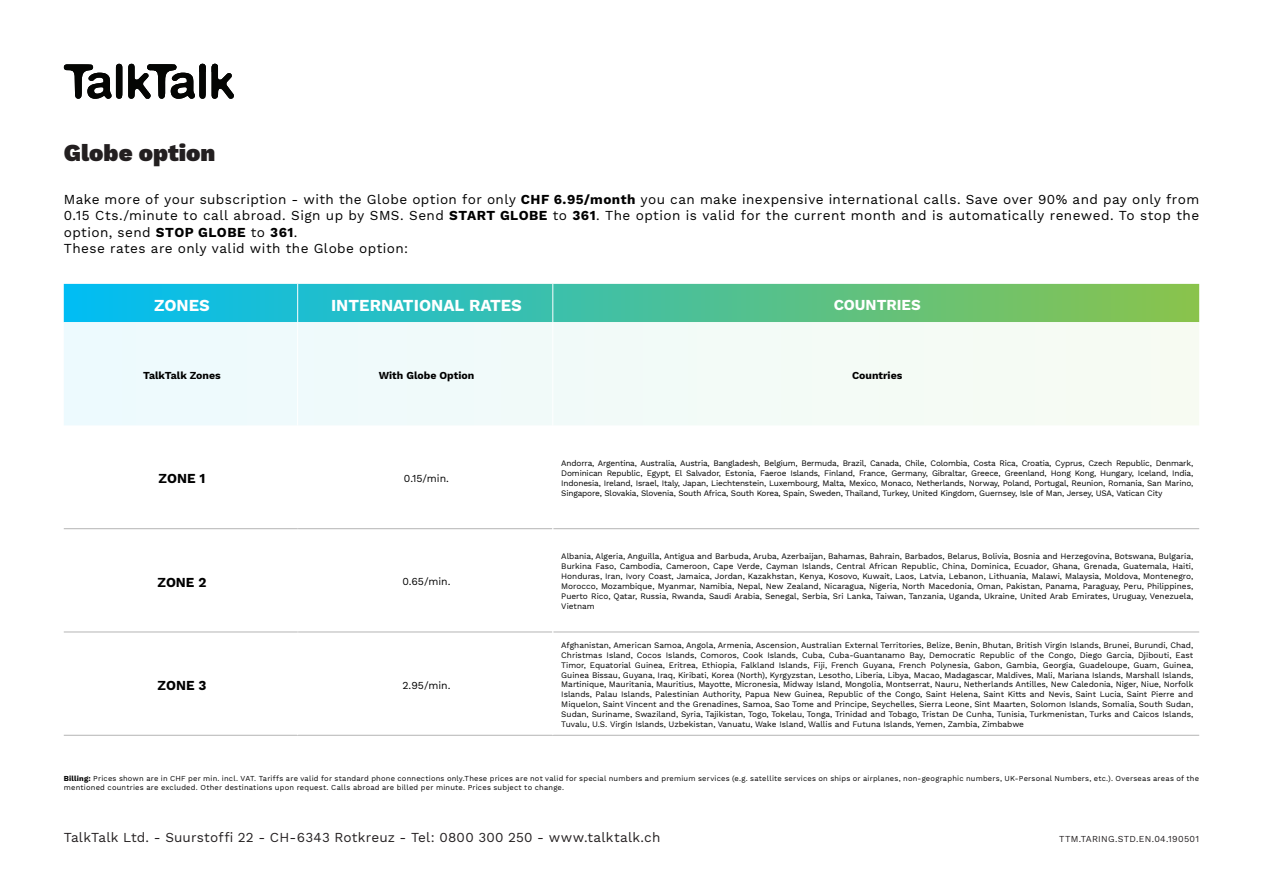
<style>
.page{position:relative;width:1263px;height:893px;background:#fff}
.page>*{position:absolute;margin:0;border:0;box-sizing:border-box;transform-origin:0 0}
.t1{font:900 24px "Work Sans";color:#231f20}
.t2{font:700 16.5px "Work Sans";color:#fff}
.t3{font:700 15px "Work Sans";color:#fff}
.t4{font:13.5px/16.5px "Work Sans";letter-spacing:.03em;color:#000;text-align:justify}
.t5{font:13.5px "Work Sans";letter-spacing:.015em;color:#231f20}
.t6{font:700 13.5px "Work Sans";color:#000}
.t7{font:700 10.5px "Work Sans";color:#000}
.t8{font:10.5px "Work Sans";color:#000}
.t9{font:9px "Work Sans";letter-spacing:.03em;color:#231f20}
.t10{font:8.25px/9.9px "Work Sans";color:#000;text-align:justify}
.t11{font:7.5px/9px "Work Sans";letter-spacing:.025em;color:#000}
.s1{font-weight:700}
</style>
<div class="page">
<svg style="left:150px;top:72px;width:84px;height:27px"></svg>
<svg style="left:64px;top:64px;width:86px;height:35px"></svg>
<svg style="left:146px;top:64px;width:72px;height:8px"></svg>
<svg style="left:64px;top:284px;width:1135px;height:38px;background:#45c09f"></svg>
<div style="left:64px;top:322px;width:1135px;height:103px;background:#f2faf8"></div>
<hr style="left:298px;top:528px;width:254px;height:1px;background:#b4b4b4">
<hr style="left:553px;top:528px;width:646px;height:1px;background:#b4b4b4">
<hr style="left:298px;top:632px;width:254px;height:1px;background:#b4b4b4">
<hr style="left:553px;top:632px;width:646px;height:1px;background:#b4b4b4">
<hr style="left:64px;top:735px;width:234px;height:1px;background:#b4b4b4">
<hr style="left:298px;top:735px;width:255px;height:1px;background:#b4b4b4">
<hr style="left:553px;top:735px;width:646px;height:1px;background:#b4b4b4">
<hr style="left:297px;top:322px;width:1px;height:103px;background:#fff">
<hr style="left:552px;top:322px;width:1px;height:103px;background:#fff">
<hr style="left:297px;top:284px;width:1px;height:38px;background:#fff">
<hr style="left:552px;top:284px;width:1px;height:38px;background:#fff">
<hr style="left:64px;top:528px;width:234px;height:1px;background:#b4b4b4">
<hr style="left:64px;top:632px;width:234px;height:1px;background:#b4b4b4">
<p class="t1" style="left:64px;top:139px;width:153px">Globe option</p>
<p class="t4" style="left:64px;top:192px;width:1137px">Make more of your subscription - with the Globe option for only <span class="s1">CHF 6.95/month</span> you can make inexpensive international calls. Save over 90% and pay only from 0.15 Cts./minute to call abroad. Sign up by SMS. Send <span class="s1">START GLOBE</span> to <span class="s1">361</span>. The option is valid for the current month and is automatically renewed. To stop the option, send <span class="s1">STOP GLOBE</span> to <span class="s1">361</span>.</p>
<p class="t4" style="left:64px;top:241px;width:346px">These rates are only valid with the Globe option:</p>
<p class="t2" style="left:154px;top:295px;width:57px">ZONES</p>
<p class="t2" style="left:331px;top:295px;width:192px">INTERNATIONAL RATES</p>
<p class="t3" style="left:834px;top:296px;width:89px">COUNTRIES</p>
<p class="t7" style="left:143px;top:369px;width:79px">TalkTalk Zones</p>
<p class="t7" style="left:379px;top:369px;width:97px">With Globe Option</p>
<p class="t7" style="left:852px;top:369px;width:52px">Countries</p>
<p class="t6" style="left:159px;top:471px;width:48px">ZONE 1</p>
<p class="t8" style="left:404px;top:472px;width:47px">0.15/min.</p>
<p class="t6" style="left:158px;top:574px;width:50px">ZONE 2</p>
<p class="t8" style="left:402px;top:575px;width:50px">0.65/min.</p>
<p class="t6" style="left:158px;top:677px;width:50px">ZONE 3</p>
<p class="t8" style="left:402px;top:679px;width:49px">2.95/min.</p>
<p class="t10" style="left:561px;top:459px;width:633px">Andorra, Argentina, Australia, Austria, Bangladesh, Belgium, Bermuda, Brazil, Canada, Chile, Colombia, Costa Rica, Croatia, Cyprus, Czech Republic, Denmark, Dominican Republic, Egypt, El Salvador, Estonia, Faeroe Islands, Finland, France, Germany, Gibraltar, Greece, Greenland, Hong Kong, Hungary, Iceland, India, Indonesia, Ireland, Israel, Italy, Japan, Liechtenstein, Luxembourg, Malta, Mexico, Monaco, Netherlands, Norway, Poland, Portugal, Reunion, Romania, San Marino, Singapore, Slovakia, Slovenia, South Africa, South Korea, Spain, Sweden, Thailand, Turkey, United Kingdom, Guernsey, Isle of Man, Jersey, USA, Vatican City</p>
<p class="t10" style="left:561px;top:552px;width:633px">Albania, Algeria, Anguilla, Antigua and Barbuda, Aruba, Azerbaijan, Bahamas, Bahrain, Barbados, Belarus, Bolivia, Bosnia and Herzegovina, Botswana, Bulgaria, Burkina Faso, Cambodia, Cameroon, Cape Verde, Cayman Islands, Central African Republic, China, Dominica, Ecuador, Ghana, Grenada, Guatemala, Haiti, Honduras, Iran, Ivory Coast, Jamaica, Jordan, Kazakhstan, Kenya, Kosovo, Kuwait, Laos, Latvia, Lebanon, Lithuania, Malawi, Malaysia, Moldova, Montenegro, Morocco, Mozambique, Myanmar, Namibia, Nepal, New Zealand, Nicaragua, Nigeria, North Macedonia, Oman, Pakistan, Panama, Paraguay, Peru, Philippines, Puerto Rico, Qatar, Russia, Rwanda, Saudi Arabia, Senegal, Serbia, Sri Lanka, Taiwan, Tanzania, Uganda, Ukraine, United Arab Emirates, Uruguay, Venezuela, Vietnam</p>
<p class="t10" style="left:561px;top:640px;width:633px">Afghanistan, American Samoa, Angola, Armenia, Ascension, Australian External Territories, Belize, Benin, Bhutan, British Virgin Islands, Brunei, Burundi, Chad, Christmas Island, Cocos Islands, Comoros, Cook Islands, Cuba, Cuba-Guantanamo Bay, Democratic Republic of the Congo, Diego Garcia, Djibouti, East Timor, Equatorial Guinea, Eritrea, Ethiopia, Falkland Islands, Fiji, French Guyana, French Polynesia, Gabon, Gambia, Georgia, Guadeloupe, Guam, Guinea, Guinea Bissau, Guyana, Iraq, Kiribati, Korea (North), Kyrgyzstan, Lesotho, Liberia, Libya, Macao, Madagascar, Maldives, Mali, Mariana Islands, Marshall Islands, Martinique, Mauritania, Mauritius, Mayotte, Micronesia, Midway Island, Mongolia, Montserrat, Nauru, Netherlands Antilles, New Caledonia, Niger, Niue, Norfolk Islands, Palau Islands, Palestinian Authority, Papua New Guinea, Republic of the Congo, Saint Helena, Saint Kitts and Nevis, Saint Lucia, Saint Pierre and Miquelon, Saint Vincent and the Grenadines, Samoa, Sao Tome and Principe, Seychelles, Sierra Leone, Sint Maarten, Solomon Islands, Somalia, South Sudan, Sudan, Suriname, Swaziland, Syria, Tajikistan, Togo, Tokelau, Tonga, Trinidad and Tobago, Tristan De Cunha, Tunisia, Turkmenistan, Turks and Caicos Islands, Tuvalu, U.S. Virgin Islands, Uzbekistan, Vanuatu, Wake Island, Wallis and Futuna Islands, Yemen, Zambia, Zimbabwe</p>
<p class="t11" style="left:64px;top:775px;width:1137px"><span class="s1">Billing:</span> Prices shown are in CHF per min. incl. VAT. Tariffs are valid for standard phone connections only.These prices are not valid for special numbers and premium services (e.g. satellite services on ships or airplanes, non-geographic numbers, UK-Personal Numbers, etc.). Overseas areas of the mentioned countries are excluded. Other destinations upon request. Calls abroad are billed per minute. Prices subject to change.</p>
<p class="t5" style="left:64px;top:829px;width:598px">TalkTalk Ltd. - Suurstoffi 22 - CH-6343 Rotkreuz - Tel: 0800 300 250 - www.talktalk.ch</p>
<p class="t9" style="left:1059px;top:833px;width:142px">TTM.TARING.STD.EN.04.190501</p>
</div>
